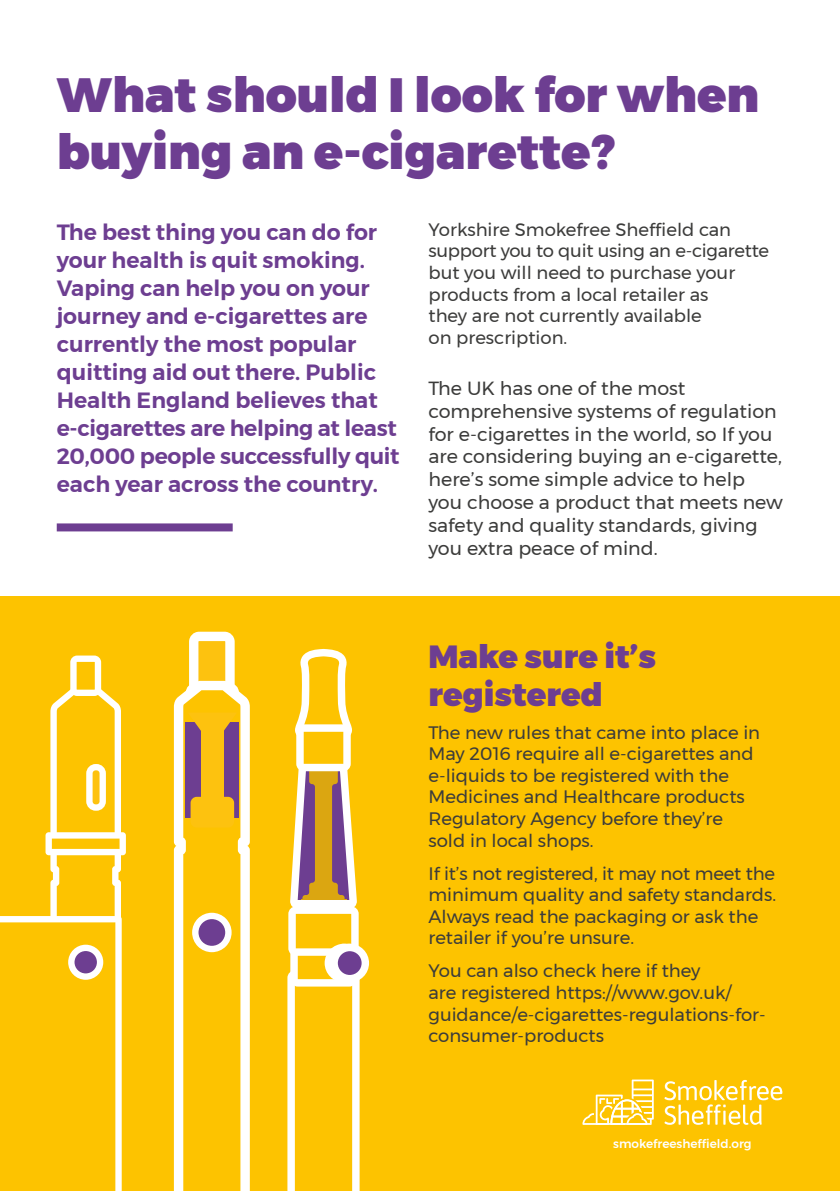
<style>
.page{position:relative;width:840px;height:1191px;background:#fff}
.page>*{position:absolute;margin:0;border:0;box-sizing:border-box;transform-origin:0 0}
.t1{font:900 48px/57.6px "Montserrat";color:#6d3e91}
.t2{font:900 32px/38px "Montserrat";color:#6d3e91}
.t3{font:600 22px/28px "Montserrat";color:#6d3e91}
.t4{font:19px/22.8px "Montserrat";color:#3c3c3b}
.t5{font:18px/21.6px "Montserrat";color:#3c3c3b}
.t6{font:500 12px "Montserrat";color:#fff}
</style>
<div class="page">
<div style="left:0;top:0;width:839px;height:1191px;background:#fdc300"></div>
<div style="left:0;top:0;width:839px;height:595px;background:#fff"></div>
<svg style="left:287px;top:649px;width:82px;height:542px"></svg>
<div style="left:296px;top:899px;width:56px;height:9px;background:#fff"></div>
<svg style="left:174px;top:631px;width:76px;height:560px"></svg>
<svg style="left:0;top:655px;width:126px;height:536px"></svg>
<svg style="left:664px;top:1080px;width:118px;height:44px"></svg>
<svg style="left:582px;top:1079px;width:71px;height:45px"></svg>
<div style="left:57px;top:523px;width:175px;height:8px;background:#6d3e91"></div>
<h1 class="t1" style="left:57px;top:66px;width:703px">What should I look for when buying an e-cigarette?</h1>
<p class="t3" style="left:57px;top:218px;width:344px">The best thing you can do for your health is quit smoking.<br>Vaping can help you on your journey and e-cigarettes are currently the most popular quitting aid out there. Public<br>Health England believes that e-cigarettes are helping at least<br>20,000 people successfully quit each year across the country.</p>
<p class="t5" style="left:428px;top:218px;width:342px">Yorkshire Smokefree Sheffield can support you to quit using an e-cigarette but you will need to purchase your products from a local retailer as<br>they are not currently available<br>on prescription.</p>
<p class="t4" style="left:428px;top:376px;width:355px">The UK has one of the most comprehensive systems of regulation for e-cigarettes in the world, so If you are considering buying an e-cigarette, here’s some simple advice to help you choose a product that meets new safety and quality standards, giving you extra peace of mind.</p>
<h2 class="t2" style="left:428px;top:637px;width:229px">Make sure it’s registered</h2>
<p class="t5" style="left:428px;top:721px;width:333px">The new rules that came into place in May 2016 require all e-cigarettes and e-liquids to be registered with the Medicines and Healthcare products Regulatory Agency before they’re sold in local shops.</p>
<p class="t5" style="left:428px;top:862px;width:349px">If it’s not registered, it may not meet the minimum quality and safety standards.<br>Always read the packaging or ask the retailer if you’re unsure.</p>
<p class="t5" style="left:428px;top:960px;width:338px">You can also check here if they<br>are registered https://www.gov.uk/ guidance/e-cigarettes-regulations-for&shy;consumer-products</p>
<p class="t6" style="left:613px;top:1134px;width:140px">smokefreesheffield.org</p>
</div>
